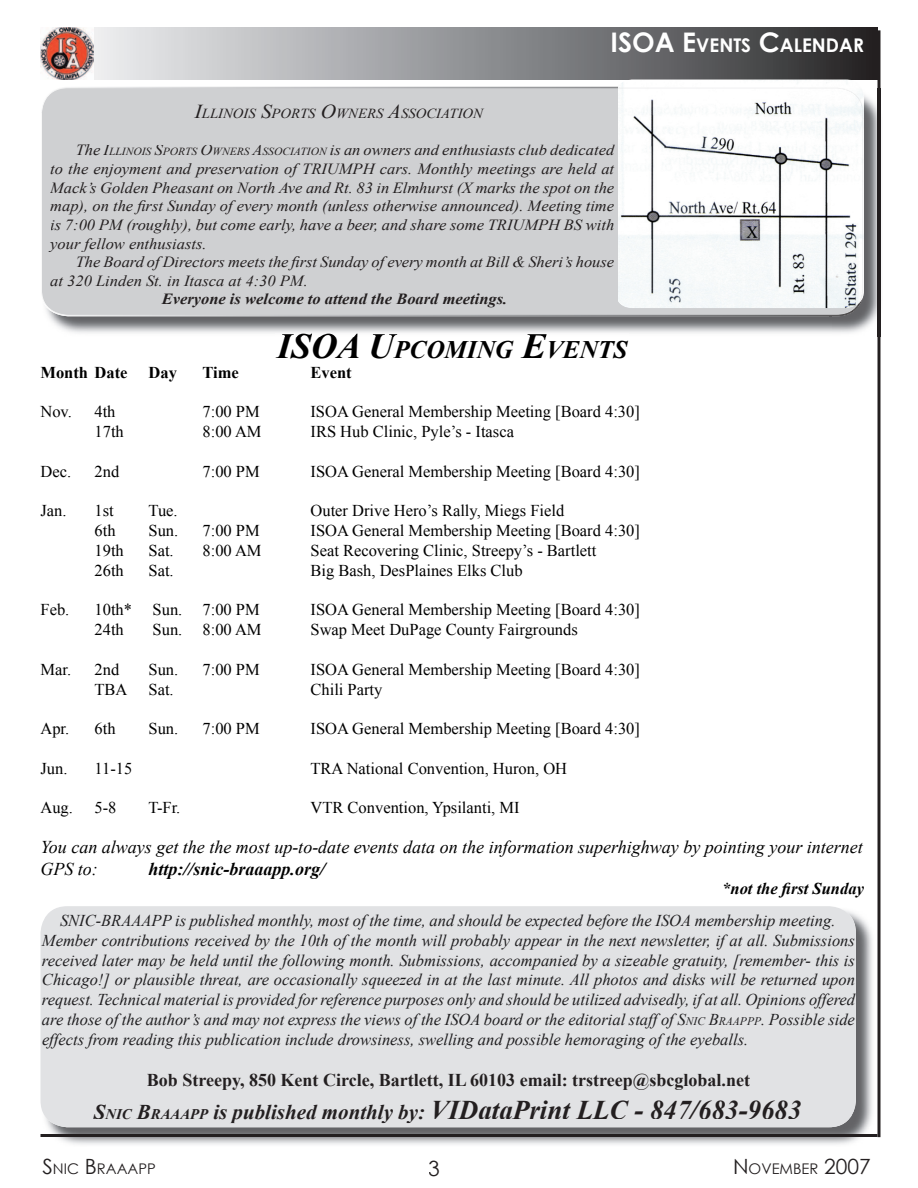
<style>
.page{position:relative;width:918px;height:1188px;background:#fff}
.page>*{position:absolute;margin:0;border:0;box-sizing:border-box;transform-origin:0 0}
.t1{font:italic 700 27px "Times New Roman";color:#231f20}
.t2{font:italic 700 25.2px "Times New Roman";color:#000}
.t3{font:21px "Century Gothic";color:#231f20}
.t4{font:700 18.9px "Century Gothic";color:#fff}
.t5{font:italic 18px/21.6px "Times New Roman";color:#000}
.t6{font:700 18px "Times New Roman";color:#231f20}
.t7{font:italic 700 18px "Times New Roman";color:#000}
.t8{font:italic 16.5px/19.8px "Times New Roman";color:#1f1e20}
.t9{font:16.5px "Times New Roman";color:#000}
.t10{font:700 16.5px "Times New Roman";color:#000}
.t11{font:italic 700 16.5px "Times New Roman";color:#000}
.t12{font:italic 15.45px/18.6px "Times New Roman";color:#231f20;text-align:justify;scale:1.06 1}
.t13{font:italic 700 15.45px "Times New Roman";color:#231f20;scale:1.06 1}
.t14{font:14.7px "Century Gothic";color:#231f20}
.t15{font:italic 13.8px "Times New Roman";color:#231f20;scale:1.06 1}
.s1{font-size:27px}
.s2{font-size:19.8px}
.s3{font-size:10.8px}
.s4{font-size:36px}
.s5{font-size:11.55px}
.s6{font-size:21px}
.s7{font-size:14.7px}
</style>
<div class="page">
<img style="left:93px;top:27px;width:785px;height:52px">
<hr style="left:878px;top:30px;width:2px;height:58px;background:#231f20">
<hr style="left:878px;top:336px;width:2px;height:801px;background:#231f20">
<img style="left:40px;top:27px;width:53px;height:52px">
<img style="left:42px;top:908px;width:831px;height:237px">
<hr style="left:41px;top:1134px;width:835px;height:3px;background:#231f20">
<img style="left:42px;top:908px;width:14px;height:14px">
<div style="left:40px;top:906px;width:816px;height:221px;background:#e1e2e4;border-radius:27px"></div>
<img style="left:831px;top:88px;width:50px;height:248px">
<img style="left:49px;top:316px;width:782px;height:18px">
<img style="left:878px;top:88px;width:2px;height:248px">
<img style="left:282px;top:334px;width:265px;height:2px">
<div style="left:42px;top:113px;width:819px;height:203px;background:#cfd0d2"></div>
<img style="left:618px;top:79px;width:245px;height:229px">
<img style="left:863px;top:88px;width:1px;height:214px">
<img style="left:618px;top:87px;width:245px;height:217px">
<p class="t4" style="left:610px;top:31px;width:255px"><span class="s1">ISOA E</span>VENTS <span class="s1">C</span>ALENDAR</p>
<p class="t15" style="left:195px;top:104px;width:273px"><span class="s2">I</span>LLINOIS <span class="s2">S</span>PORTS <span class="s2">O</span>WNERS <span class="s2">A</span>SSOCIATION</p>
<p class="t12" style="left:50px;top:141px;width:534px;text-indent:25px">The I<span class="s3">LLINOIS</span> S<span class="s3">PORTS</span> O<span class="s3">WNERS</span> A<span class="s3">SSOCIATION</span> is an owners and enthusiasts club dedicated to the enjoyment and preservation of TRIUMPH cars. Monthly meetings are held at Mack’s Golden Pheasant on North Ave and Rt. 83 in Elmhurst (X marks the spot on the map), on the first Sunday of every month (unless otherwise announced). Meeting time is 7:00 PM (roughly), but come early, have a beer, and share some TRIUMPH BS with your fellow enthusiasts.</p>
<p class="t12" style="left:50px;top:252px;width:534px;text-indent:25px">The Board of Directors meets the first Sunday of every month at Bill &amp; Sheri’s house at 320 Linden St. in Itasca at 4:30 PM.</p>
<p class="t13" style="left:162px;top:288px;width:328px">Everyone is welcome to attend the Board meetings.</p>
<h2 class="t2" style="left:277px;top:332px;width:352px"><span class="s4">ISOA U</span>PCOMING <span class="s4">E</span>VENTS</h2>
<p class="t10" style="left:40px;top:361px;width:88px">Month Date</p>
<p class="t10" style="left:149px;top:361px;width:30px">Day</p>
<p class="t10" style="left:203px;top:361px;width:38px">Time</p>
<p class="t10" style="left:311px;top:361px;width:43px">Event</p>
<p class="t9" style="left:40px;top:401px;width:33px">Nov.</p>
<p class="t9" style="left:94px;top:401px;width:23px">4th</p>
<p class="t9" style="left:202px;top:401px;width:59px">7:00 PM</p>
<p class="t9" style="left:310px;top:401px;width:331px">ISOA General Membership Meeting [Board 4:30]</p>
<p class="t9" style="left:95px;top:421px;width:31px">17th</p>
<p class="t9" style="left:203px;top:421px;width:61px">8:00 AM</p>
<p class="t9" style="left:311px;top:421px;width:205px">IRS Hub Clinic, Pyle’s - Itasca</p>
<p class="t9" style="left:40px;top:460px;width:32px">Dec.</p>
<p class="t9" style="left:95px;top:460px;width:26px">2nd</p>
<p class="t9" style="left:203px;top:460px;width:59px">7:00 PM</p>
<p class="t9" style="left:311px;top:460px;width:331px">ISOA General Membership Meeting [Board 4:30]</p>
<p class="t9" style="left:40px;top:500px;width:28px">Jan.</p>
<p class="t9" style="left:95px;top:500px;width:21px">1st</p>
<p class="t9" style="left:149px;top:500px;width:31px">Tue.</p>
<p class="t9" style="left:311px;top:500px;width:255px">Outer Drive Hero’s Rally, Miegs Field</p>
<p class="t9" style="left:95px;top:520px;width:23px">6th</p>
<p class="t9" style="left:149px;top:520px;width:31px">Sun.</p>
<p class="t9" style="left:203px;top:520px;width:59px">7:00 PM</p>
<p class="t9" style="left:311px;top:520px;width:331px">ISOA General Membership Meeting [Board 4:30]</p>
<p class="t9" style="left:95px;top:539px;width:31px">19th</p>
<p class="t9" style="left:149px;top:539px;width:27px">Sat.</p>
<p class="t9" style="left:203px;top:539px;width:61px">8:00 AM</p>
<p class="t9" style="left:311px;top:539px;width:287px">Seat Recovering Clinic, Streepy’s - Bartlett</p>
<p class="t9" style="left:95px;top:559px;width:31px">26th</p>
<p class="t9" style="left:149px;top:559px;width:27px">Sat.</p>
<p class="t9" style="left:311px;top:559px;width:214px">Big Bash, DesPlaines Elks Club</p>
<p class="t9" style="left:40px;top:599px;width:30px">Feb.</p>
<p class="t9" style="left:95px;top:599px;width:167px">10th* Sun. 7:00 PM</p>
<p class="t9" style="left:311px;top:599px;width:331px">ISOA General Membership Meeting [Board 4:30]</p>
<p class="t9" style="left:95px;top:619px;width:31px">24th</p>
<p class="t9" style="left:153px;top:619px;width:111px">Sun. 8:00 AM</p>
<p class="t9" style="left:311px;top:619px;width:269px">Swap Meet DuPage County Fairgrounds</p>
<p class="t9" style="left:40px;top:658px;width:32px">Mar.</p>
<p class="t9" style="left:95px;top:658px;width:26px">2nd</p>
<p class="t9" style="left:149px;top:658px;width:31px">Sun.</p>
<p class="t9" style="left:203px;top:658px;width:59px">7:00 PM</p>
<p class="t9" style="left:311px;top:658px;width:331px">ISOA General Membership Meeting [Board 4:30]</p>
<p class="t9" style="left:95px;top:678px;width:35px">TBA</p>
<p class="t9" style="left:149px;top:678px;width:27px">Sat.</p>
<p class="t9" style="left:311px;top:678px;width:73px">Chili Party</p>
<p class="t9" style="left:40px;top:718px;width:30px">Apr.</p>
<p class="t9" style="left:95px;top:718px;width:23px">6th</p>
<p class="t9" style="left:149px;top:718px;width:31px">Sun.</p>
<p class="t9" style="left:203px;top:718px;width:59px">7:00 PM</p>
<p class="t9" style="left:311px;top:718px;width:331px">ISOA General Membership Meeting [Board 4:30]</p>
<p class="t9" style="left:40px;top:757px;width:29px">Jun.</p>
<p class="t9" style="left:95px;top:757px;width:39px">11-15</p>
<p class="t9" style="left:311px;top:757px;width:258px">TRA National Convention, Huron, OH</p>
<p class="t9" style="left:40px;top:797px;width:34px">Aug.</p>
<p class="t9" style="left:95px;top:797px;width:23px">5-8</p>
<p class="t9" style="left:149px;top:797px;width:33px">T-Fr.</p>
<p class="t9" style="left:311px;top:797px;width:211px">VTR Convention, Ypsilanti, MI</p>
<p class="t5" style="left:40px;top:836px;width:824px">You can always get the the most up-to-date events data on the information superhighway by pointing your internet<br>GPS to:</p>
<p class="t7" style="left:148px;top:856px;width:178px">http://snic-braaapp.org/</p>
<p class="t11" style="left:722px;top:877px;width:143px">*not the first Sunday</p>
<p class="t8" style="left:42px;top:910px;width:815px;text-indent:18px">SNIC-BRAAAPP is published monthly, most of the time, and should be expected before the ISOA membership meeting.<br>Member contributions received by the 10th of the month will probably appear in the next newsletter, if at all. Submissions received later may be held until the following month. Submissions, accompanied by a sizeable gratuity, [remember- this is Chicago!] or plausible threat, are occasionally squeezed in at the last minute. All photos and disks will be returned upon request. Technical material is provided for reference purposes only and should be utilized advisedly, if at all. Opinions offered are those of the author’s and may not express the views of the ISOA board or the editorial staff of S<span class="s5">NIC</span> B<span class="s5">RAAPPP</span>. Possible side effects from reading this publication include drowsiness, swelling and possible hemoraging of the eyeballs.</p>
<p class="t6" style="left:147px;top:1068px;width:605px">Bob Streepy, 850 Kent Circle, Bartlett, IL 60103 email: trstreep@sbcglobal.net</p>
<h1 class="t1" style="left:94px;top:1091px;width:709px"><span class="s6">S</span><span class="s7">NIC</span> <span class="s6">B</span><span class="s7">RAAAPP</span> <span class="s6">is published monthly by:</span> VIDataPrint LLC - 847/683-9683</h1>
<p class="t14" style="left:42px;top:1159px;width:115px"><span class="s6">S</span>NIC <span class="s6">B</span>RAAAPP</p>
<p class="t3" style="left:428px;top:1154px;width:13px">3</p>
<p class="t14" style="left:733px;top:1159px;width:139px"><span class="s6">N</span>OVEMBER <span class="s6">2007</span></p>
</div>
